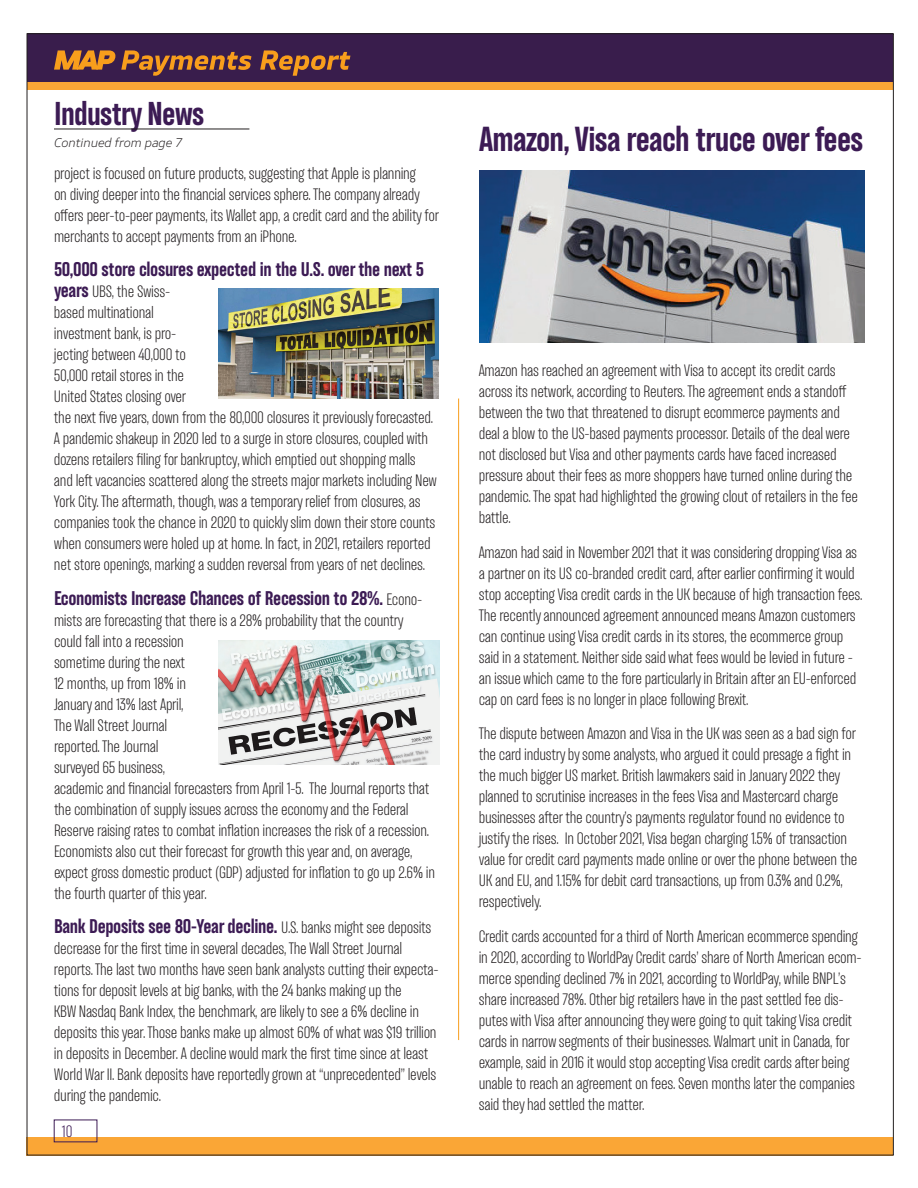
<style>
.page{position:relative;width:918px;height:1188px;background:#fff}
.page>*{position:absolute;margin:0;border:0;box-sizing:border-box;transform-origin:0 0}
.t1{font:700 31.5px "TT Backwards Sans";letter-spacing:-.025em;color:#3c1b54}
.t2{font:700 30px "TT Backwards Sans";letter-spacing:-.025em;color:#3c1b54}
.t3{font:700 18px "TT Backwards Sans";letter-spacing:-.02em;color:#3c1b54}
.t4{font:300 15px/21px "TT Backwards Sans";letter-spacing:-.02em;color:#231f20}
.t5{font:300 15px "TT Backwards Sans";color:#3c1b54}
.t6{font:italic 300 12px "TT Severs";color:#231f20}
.s1{font-weight:700;font-size:18px;color:#3c1b54}
.s2{font-weight:300;font-size:15px;color:#231f20}
</style>
<div class="page">
<div style="left:27px;top:1137px;width:866px;height:18px;background:#faa636"></div>
<div style="left:27px;top:33px;width:866px;height:57px;background:#faa636"></div>
<div style="left:27px;top:33px;width:866px;height:49px;background:#391d4c"></div>
<svg style="left:121px;top:50px;width:229px;height:26px"></svg>
<svg style="left:54px;top:50px;width:61px;height:20px"></svg>
<hr style="left:458px;top:399px;width:1px;height:641px;background:#f89e1c">
<hr style="left:54px;top:129px;width:195px;height:1px;background:#231f20">
<img style="left:218px;top:288px;width:221px;height:111px">
<img style="left:218px;top:641px;width:221px;height:124px">
<img style="left:479px;top:171px;width:385px;height:172px">
<h2 class="t2" style="left:54px;top:94px;width:152px">Industry News</h2>
<p class="t6" style="left:54px;top:135px;width:129px">Continued from page 7</p>
<p class="t4" style="left:54px;top:163px;width:386px">project is focused on future products, suggesting that Apple is planning<br>on diving deeper into the financial services sphere. The company already offers peer-to-peer payments, its Wallet app, a credit card and the ability for merchants to accept payments from an iPhone.</p>
<p class="t3" style="left:54px;top:258px;width:372px">50,000 store closures expected in the U.S. over the next 5</p>
<p class="t4" style="left:54px;top:281px;width:384px"><span class="s1">years</span> UBS, the Swiss-<br>based multinational<br>investment bank, is pro-<br>jecting between 40,000 to<br>50,000 retail stores in the<br>United States closing over<br>the next five years, down from the 80,000 closures it previously forecasted.<br>A pandemic shakeup in 2020 led to a surge in store closures, coupled with dozens retailers filing for bankruptcy, which emptied out shopping malls and left vacancies scattered along the streets major markets including New York City. The aftermath, though, was a temporary relief from closures, as companies took the chance in 2020 to quickly slim down their store counts when consumers were holed up at home. In fact, in 2021, retailers reported net store openings, marking a sudden reversal from years of net declines.</p>
<p class="t3" style="left:54px;top:586px;width:370px">Economists Increase Chances of Recession to 28%. <span class="s2">Econo-</span></p>
<p class="t4" style="left:54px;top:610px;width:383px">mists are forecasting that there is a 28% probability that the country could fall into a recession<br>sometime during the next<br>12 months, up from 18% in<br>January and 13% last April,<br>The Wall Street Journal<br>reported. The Journal<br>surveyed 65 business,<br>academic and financial forecasters from April 1-5. The Journal reports that the combination of supply issues across the economy and the Federal Reserve raising rates to combat inflation increases the risk of a recession.<br>Economists also cut their forecast for growth this year and, on average, expect gross domestic product (GDP) adjusted for inflation to go up 2.6% in the fourth quarter of this year.</p>
<p class="t3" style="left:54px;top:915px;width:379px">Bank Deposits see 80-Year decline. <span class="s2">U.S. banks might see deposits</span></p>
<p class="t4" style="left:54px;top:938px;width:386px">decrease for the first time in several decades, The Wall Street Journal reports. The last two months have seen bank analysts cutting their expecta&shy;tions for deposit levels at big banks, with the 24 banks making up the<br>KBW Nasdaq Bank Index, the benchmark, are likely to see a 6% decline in deposits this year. Those banks make up almost 60% of what was $19 trillion in deposits in December. A decline would mark the first time since at least World War II. Bank deposits have reportedly grown at “unprecedented” levels during the pandemic.</p>
<p class="t5" style="left:62px;top:1122px;width:12px">10</p>
<h1 class="t1" style="left:479px;top:119px;width:386px">Amazon, Visa reach truce over fees</h1>
<p class="t4" style="left:479px;top:361px;width:381px">Amazon has reached an agreement with Visa to accept its credit cards across its network, according to Reuters. The agreement ends a standoff between the two that threatened to disrupt ecommerce payments and deal a blow to the US-based payments processor. Details of the deal were not disclosed but Visa and other payments cards have faced increased pressure about their fees as more shoppers have turned online during the pandemic. The spat had highlighted the growing clout of retailers in the fee battle.</p>
<p class="t4" style="left:479px;top:542px;width:385px">Amazon had said in November 2021 that it was considering dropping Visa as a partner on its US co-branded credit card, after earlier confirming it would stop accepting Visa credit cards in the UK because of high transaction fees.<br>The recently announced agreement announced means Amazon customers can continue using Visa credit cards in its stores, the ecommerce group said in a statement. Neither side said what fees would be levied in future - an issue which came to the fore particularly in Britain after an EU-enforced cap on card fees is no longer in place following Brexit.</p>
<p class="t4" style="left:479px;top:724px;width:380px">The dispute between Amazon and Visa in the UK was seen as a bad sign for the card industry by some analysts, who argued it could presage a fight in the much bigger US market. British lawmakers said in January 2022 they planned to scrutinise increases in the fees Visa and Mastercard charge businesses after the country’s payments regulator found no evidence to justify the rises. In October 2021, Visa began charging 1.5% of transaction value for credit card payments made online or over the phone between the UK and EU, and 1.15% for debit card transactions, up from 0.3% and 0.2%, respectively.</p>
<p class="t4" style="left:479px;top:926px;width:384px">Credit cards accounted for a third of North American ecommerce spending in 2020, according to WorldPay Credit cards’ share of North American ecom&shy;merce spending declined 7% in 2021, according to WorldPay, while BNPL’s share increased 78%. Other big retailers have in the past settled fee dis&shy;putes with Visa after announcing they were going to quit taking Visa credit cards in narrow segments of their businesses. Walmart unit in Canada, for example, said in 2016 it would stop accepting Visa credit cards after being unable to reach an agreement on fees. Seven months later the companies said they had settled the matter.</p>
</div>
